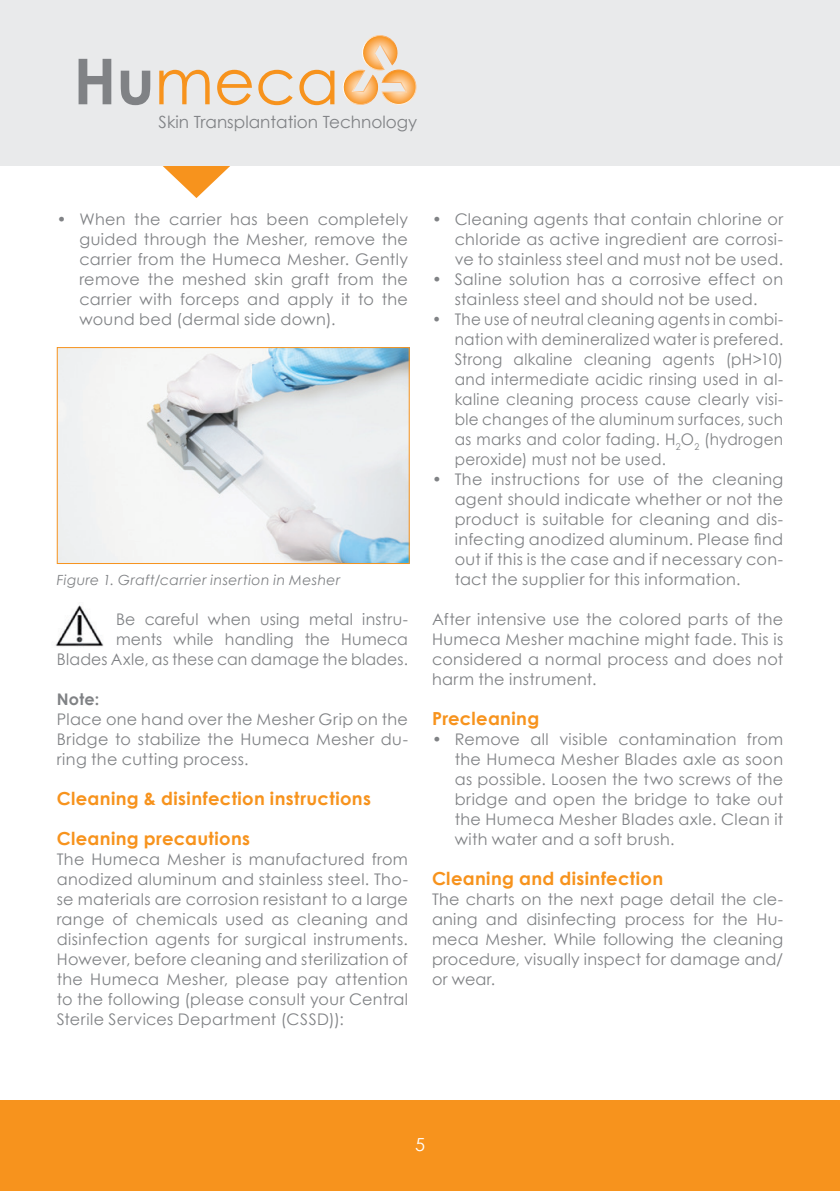
<style>
.page{position:relative;width:840px;height:1191px;background:#fff}
.page>*{position:absolute;margin:0;border:0;box-sizing:border-box;transform-origin:0 0}
.t1{font:63.2px "Century Gothic";color:#f7931d}
.t2{font:35.2px "Century Gothic";color:#f58e23}
.t3{font:700 18px "Century Gothic";letter-spacing:.02em;color:#f7931d}
.t4{font:18px "Century Gothic";color:#fff}
.t5{font:16.8px "Century Gothic";color:#808285}
.t6{font:16px/20px "Century Gothic";letter-spacing:.02em;color:#808285;text-align:justify}
.t7{font:16px/20px "Century Gothic";letter-spacing:.02em;color:#808285;text-align:justify;scale:.95 1}
.t8{font:700 16px "Century Gothic";color:#808285}
.t9{font:italic 14px "Century Gothic";letter-spacing:.03em;color:#808285}
.s1{font-weight:700;color:#808285}
.s2{font-weight:700;color:#919398}
</style>
<div class="page">
<svg style="left:163px;top:166px;width:67px;height:32px"></svg>
<div style="left:0;top:0;width:839px;height:166px;background:#e9eaeb"></div>
<svg style="left:343px;top:35px;width:73px;height:70px"></svg>
<img style="left:59px;top:349px;width:348px;height:213px">
<div style="left:57px;top:347px;width:352px;height:217px;border:1px solid #f7931d"></div>
<div style="left:0;top:1100px;width:839px;height:91px;background:#f7931d"></div>
<img style="left:55px;top:605px;width:49px;height:42px">
<p class="t1" style="left:73px;top:43px;width:267px"><span class="s1">Hu</span>meca</p>
<p class="t2" style="left:70px;top:80px;width:149px"><span class="s2">Hu</span>meca</p>
<p class="t5" style="left:158px;top:112px;width:260px">Skin Transplantation Technology</p>
<p class="t6" style="left:79px;top:209px;width:330px;text-indent:-23px">• When the carrier has been completely guided through the Mesher, remove the carrier from the Humeca Mesher. Gently remove the meshed skin graft from the carrier with forceps and apply it to the wound bed (dermal side down).</p>
<p class="t9" style="left:57px;top:570px;width:285px">Figure 1. Graft/carrier insertion in Mesher</p>
<p class="t6" style="left:57px;top:609px;width:352px;text-align:right">Be careful when using metal instru-<br>ments while handling the Humeca<br>Blades Axle, as these can damage the blades.</p>
<p class="t8" style="left:57px;top:687px;width:44px">Note:</p>
<p class="t6" style="left:57px;top:709px;width:352px">Place one hand over the Mesher Grip on the Bridge to stabilize the Humeca Mesher du&shy;ring the cutting process.</p>
<p class="t3" style="left:57px;top:784px;width:315px">Cleaning &amp; disinfection instructions</p>
<p class="t3" style="left:57px;top:824px;width:195px">Cleaning precautions</p>
<p class="t6" style="left:57px;top:849px;width:352px">The Humeca Mesher is manufactured from anodized aluminum and stainless steel. Tho&shy;se materials are corrosion resistant to a large range of chemicals used as cleaning and disinfection agents for surgical instruments.<br>However, before cleaning and sterilization of the Humeca Mesher, please pay attention to the following (please consult your Central Sterile Services Department (CSSD)):</p>
<p class="t6" style="left:454px;top:209px;width:330px;text-indent:-23px">• Cleaning agents that contain chlorine or chloride as active ingredient are corrosi&shy;ve to stainless steel and must not be used.</p>
<p class="t6" style="left:432px;top:269px;width:352px;text-align:center">• Saline solution has a corrosive effect on stainless steel and should not be used.</p>
<p class="t7" style="left:454px;top:309px;width:347px;text-indent:-23px">• The use of neutral cleaning agents in combi&shy;nation with demineralized water is prefered.<br>Strong alkaline cleaning agents (pH&gt;10) and intermediate acidic rinsing used in al&shy;kaline cleaning process cause clearly visi&shy;ble changes of the aluminum surfaces, such as marks and color fading. H<sub>2</sub>O<sub>2</sub> (hydrogen peroxide) must not be used.</p>
<p class="t6" style="left:454px;top:469px;width:330px;text-indent:-23px">• The instructions for use of the cleaning agent should indicate whether or not the product is suitable for cleaning and dis&shy;infecting anodized aluminum. Please find out if this is the case and if necessary con&shy;tact the supplier for this information.</p>
<p class="t6" style="left:432px;top:609px;width:352px">After intensive use the colored parts of the Humeca Mesher machine might fade. This is considered a normal process and does not harm the instrument.</p>
<p class="t3" style="left:432px;top:704px;width:109px">Precleaning</p>
<p class="t6" style="left:454px;top:729px;width:330px;text-indent:-23px">• Remove all visible contamination from the Humeca Mesher Blades axle as soon as possible. Loosen the two screws of the bridge and open the bridge to take out the Humeca Mesher Blades axle. Clean it with water and a soft brush.</p>
<p class="t3" style="left:432px;top:864px;width:232px">Cleaning and disinfection</p>
<p class="t6" style="left:432px;top:889px;width:352px">The charts on the next page detail the cle&shy;aning and disinfecting process for the Hu&shy;meca Mesher. While following the cleaning procedure, visually inspect for damage and/ or wear.</p>
<p class="t4" style="left:415px;top:1131px;width:11px">5</p>
</div>
